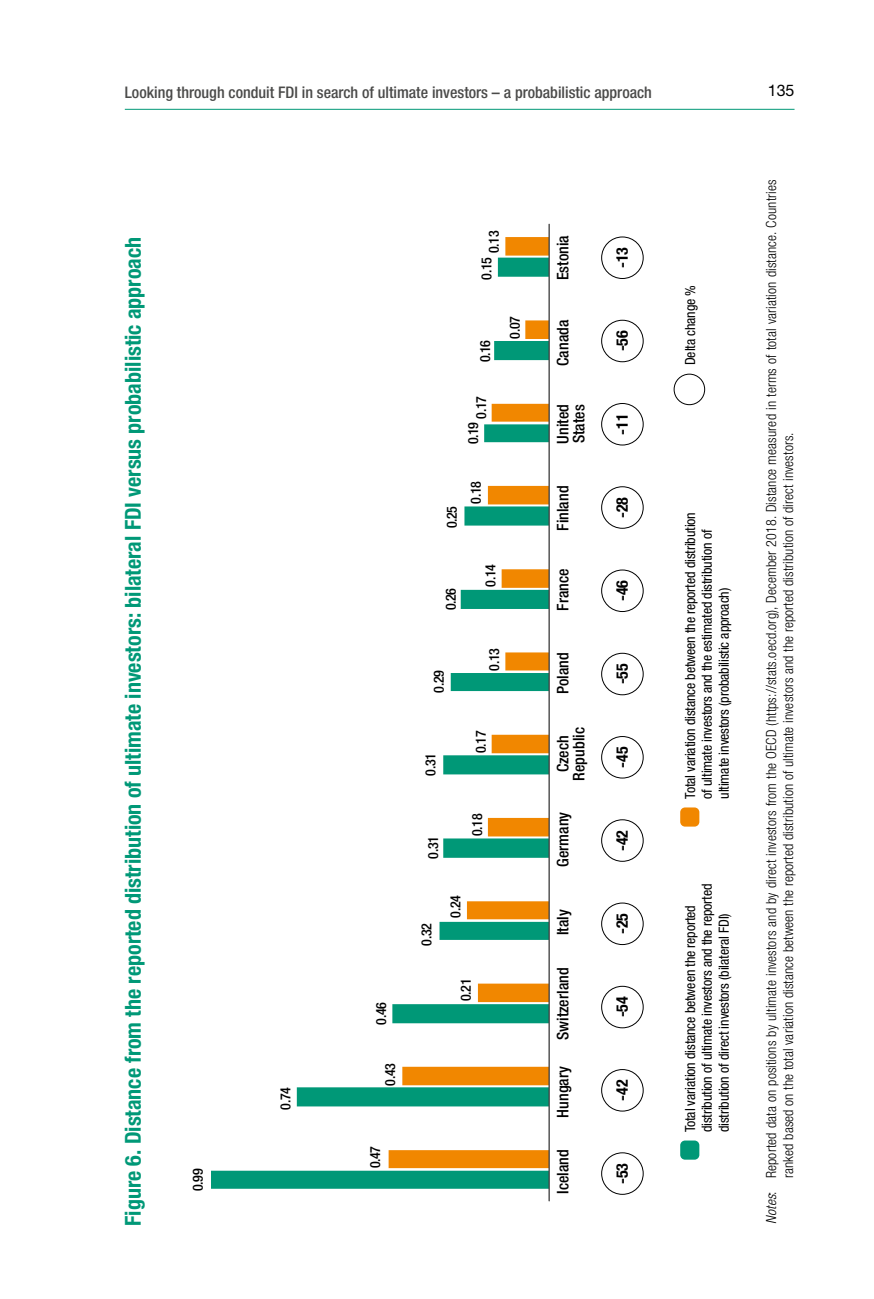
<style>
.page{position:relative;width:874px;height:1299px;background:#fff}
.page>*{position:absolute;margin:0;border:0;box-sizing:border-box;transform-origin:0 0}
.t1{font:700 condensed 22px "Helvetica Neue LT Std";color:#009877}
.t2{font:500 condensed 16px/16px "Helvetica Neue LT Std";color:#000;text-align:center}
.t3{font:500 condensed 16px "Helvetica Neue LT Std";color:#4a4a49}
.t4{font:700 condensed 16px "Helvetica Neue LT Std";letter-spacing:-.01em;color:#000}
.t5{font:16px "Helvetica Neue LT Std";color:#000}
.t6{font:300 condensed 14px/17px "Helvetica Neue LT Std";letter-spacing:.01em;color:#000}
.t7{font:condensed 14px/16.8px "Helvetica Neue LT Std";letter-spacing:-.01em;color:#000}
.t8{font:500 condensed 14px "Helvetica Neue LT Std";letter-spacing:-.025em;color:#000}
.s1{font-style:italic}
</style>
<div class="page">
<hr style="left:125px;top:109px;width:669px;height:1px;background:#009877">
<div style="left:601px;top:1152px;width:42px;height:42px;border:1px solid #000;border-radius:50%"></div>
<div style="left:601px;top:1068px;width:42px;height:43px;border:1px solid #000;border-radius:50%"></div>
<div style="left:601px;top:985px;width:42px;height:43px;border:1px solid #000;border-radius:50%"></div>
<div style="left:601px;top:902px;width:42px;height:43px;border:1px solid #000;border-radius:50%"></div>
<div style="left:601px;top:819px;width:42px;height:42px;border:1px solid #000;border-radius:50%"></div>
<div style="left:601px;top:736px;width:42px;height:42px;border:1px solid #000;border-radius:50%"></div>
<div style="left:601px;top:652px;width:42px;height:43px;border:1px solid #000;border-radius:50%"></div>
<div style="left:601px;top:569px;width:42px;height:43px;border:1px solid #000;border-radius:50%"></div>
<div style="left:601px;top:486px;width:42px;height:42px;border:1px solid #000;border-radius:50%"></div>
<div style="left:601px;top:403px;width:42px;height:42px;border:1px solid #000;border-radius:50%"></div>
<div style="left:601px;top:320px;width:42px;height:42px;border:1px solid #000;border-radius:50%"></div>
<div style="left:601px;top:236px;width:42px;height:43px;border:1px solid #000;border-radius:50%"></div>
<div style="left:673px;top:373px;width:31px;height:32px;border:1px solid #000;border-radius:50%"></div>
<svg style="left:505px;top:235px;width:45px;height:20px"></svg>
<svg style="left:211px;top:255px;width:339px;height:935px"></svg>
<hr style="left:548px;top:224px;width:1px;height:976px;background:#000">
<div style="left:680px;top:1140px;width:19px;height:19px;background:#009877;border-radius:5px"></div>
<div style="left:680px;top:807px;width:19px;height:19px;background:#f18700;border-radius:5px"></div>
<p class="t3" style="left:125px;top:83px;width:528px">Looking through conduit FDI in search of ultimate investors – a probabilistic approach</p>
<p class="t5" style="left:767px;top:81px;width:28px">135</p>
<h1 class="t1" style="left:119px;top:1225px;width:990px;rotate:-90deg">Figure 6. Distance from the reported distribution of ultimate investors: bilateral FDI versus probabilistic approach</h1>
<p class="t8" style="left:189px;top:1190px;width:24px;rotate:-90deg">0.99</p>
<p class="t8" style="left:277px;top:1109px;width:24px;rotate:-90deg">0.74</p>
<p class="t8" style="left:485px;top:253px;width:24px;rotate:-90deg">0.13</p>
<p class="t8" style="left:478px;top:279px;width:24px;rotate:-90deg">0.15</p>
<p class="t2" style="left:554px;top:280px;width:47px;rotate:-90deg">Estonia</p>
<p class="t4" style="left:612px;top:268px;width:22px;rotate:-90deg">-13</p>
<p class="t8" style="left:476px;top:362px;width:24px;rotate:-90deg">0.16</p>
<p class="t8" style="left:506px;top:339px;width:24px;rotate:-90deg">0.07</p>
<p class="t2" style="left:554px;top:366px;width:47px;rotate:-90deg">Canada</p>
<p class="t4" style="left:612px;top:351px;width:22px;rotate:-90deg">-56</p>
<p class="t8" style="left:472px;top:418px;width:24px;rotate:-90deg">0.17</p>
<p class="t8" style="left:464px;top:444px;width:24px;rotate:-90deg">0.19</p>
<p class="t2" style="left:554px;top:443px;width:41px;text-align:left;rotate:-90deg">United<br>States</p>
<p class="t4" style="left:612px;top:434px;width:22px;rotate:-90deg">-11</p>
<p class="t8" style="left:443px;top:528px;width:24px;rotate:-90deg">0.25</p>
<p class="t8" style="left:467px;top:504px;width:24px;rotate:-90deg">0.18</p>
<p class="t2" style="left:554px;top:531px;width:47px;rotate:-90deg">Finland</p>
<p class="t4" style="left:612px;top:518px;width:22px;rotate:-90deg">-28</p>
<p class="t8" style="left:442px;top:610px;width:24px;rotate:-90deg">0.26</p>
<p class="t8" style="left:482px;top:586px;width:24px;rotate:-90deg">0.14</p>
<p class="t2" style="left:554px;top:610px;width:43px;rotate:-90deg">France</p>
<p class="t4" style="left:612px;top:601px;width:22px;rotate:-90deg">-46</p>
<p class="t8" style="left:430px;top:692px;width:24px;rotate:-90deg">0.29</p>
<p class="t8" style="left:485px;top:670px;width:24px;rotate:-90deg">0.13</p>
<p class="t2" style="left:554px;top:694px;width:43px;rotate:-90deg">Poland</p>
<p class="t4" style="left:612px;top:684px;width:22px;rotate:-90deg">-55</p>
<p class="t8" style="left:422px;top:775px;width:24px;rotate:-90deg">0.31</p>
<p class="t8" style="left:472px;top:753px;width:24px;rotate:-90deg">0.17</p>
<p class="t2" style="left:554px;top:780px;width:55px;rotate:-90deg">Czech<br>Republic</p>
<p class="t4" style="left:612px;top:767px;width:22px;rotate:-90deg">-45</p>
<p class="t8" style="left:424px;top:858px;width:24px;rotate:-90deg">0.31</p>
<p class="t8" style="left:468px;top:836px;width:24px;rotate:-90deg">0.18</p>
<p class="t2" style="left:554px;top:866px;width:56px;rotate:-90deg">Germany</p>
<p class="t4" style="left:612px;top:850px;width:22px;rotate:-90deg">-42</p>
<p class="t8" style="left:418px;top:945px;width:24px;rotate:-90deg">0.32</p>
<p class="t8" style="left:447px;top:917px;width:24px;rotate:-90deg">0.24</p>
<p class="t2" style="left:554px;top:935px;width:27px;rotate:-90deg">Italy</p>
<p class="t4" style="left:612px;top:934px;width:22px;rotate:-90deg">-25</p>
<p class="t8" style="left:373px;top:1024px;width:24px;rotate:-90deg">0.46</p>
<p class="t8" style="left:457px;top:1000px;width:24px;rotate:-90deg">0.21</p>
<p class="t2" style="left:554px;top:1040px;width:74px;rotate:-90deg">Switzerland</p>
<p class="t4" style="left:612px;top:1017px;width:22px;rotate:-90deg">-54</p>
<p class="t8" style="left:381px;top:1085px;width:24px;rotate:-90deg">0.43</p>
<p class="t2" style="left:554px;top:1117px;width:53px;rotate:-90deg">Hungary</p>
<p class="t4" style="left:612px;top:1100px;width:22px;rotate:-90deg">-42</p>
<p class="t8" style="left:366px;top:1168px;width:24px;rotate:-90deg">0.47</p>
<p class="t2" style="left:554px;top:1193px;width:46px;rotate:-90deg">Iceland</p>
<p class="t4" style="left:612px;top:1183px;width:22px;rotate:-90deg">-53</p>
<p class="t7" style="left:681px;top:365px;width:82px;rotate:-90deg">Delta change %</p>
<p class="t7" style="left:681px;top:798px;width:288px;rotate:-90deg">Total variation distance between the reported distribution of ultimate investors and the estimated distribution of ultimate investors (probabilistic approach)</p>
<p class="t7" style="left:681px;top:1132px;width:250px;rotate:-90deg">Total variation distance between the reported distribution of ultimate investors and the reported distribution of direct investors (bilateral FDI)</p>
<p class="t6" style="left:762px;top:1178px;width:999px;text-indent:-45px;rotate:-90deg"><span class="s1">Notes</span>: Reported data on positions by ultimate investors and by direct investors from the OECD (https://stats.oecd.org), December 2018. Distance measured in terms of total variation distance. Countries ranked based on the total variation distance between the reported distribution of ultimate investors and the reported distribution of direct investors.</p>
</div>
